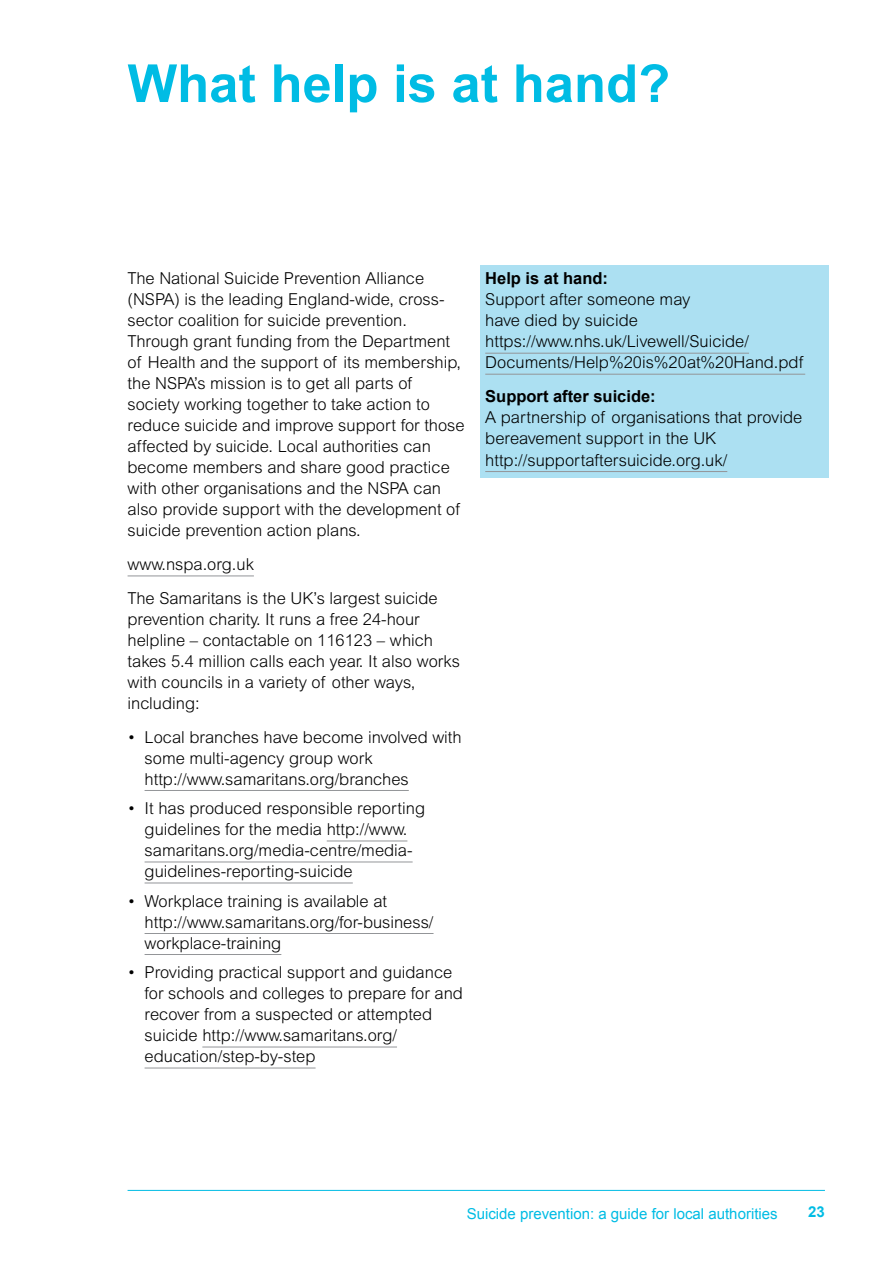
<style>
.page{position:relative;width:893px;height:1263px;background:#fff}
.page>*{position:absolute;margin:0;border:0;box-sizing:border-box;transform-origin:0 0}
.t1{font:700 52.5px "Arial";color:#00bce4}
.t2{font:300 16.5px/21px "Arial MT Std";color:#000}
.t3{font:700 16.5px "Arial";color:#000}
.t4{font:15px "Arial";color:#00bce4}
.t5{font:700 15px "Arial";color:#00bce4}
</style>
<div class="page">
<hr style="left:128px;top:1190px;width:697px;height:1px;background:#00bce4">
<div style="left:480px;top:265px;width:349px;height:213px;background:#ace0f2"></div>
<hr style="left:128px;top:575px;width:126px;height:1px;background:#939598">
<hr style="left:145px;top:790px;width:264px;height:1px;background:#939598">
<hr style="left:327px;top:841px;width:80px;height:1px;background:#939598">
<hr style="left:145px;top:862px;width:268px;height:1px;background:#939598">
<hr style="left:145px;top:883px;width:208px;height:1px;background:#939598">
<hr style="left:145px;top:933px;width:288px;height:1px;background:#939598">
<hr style="left:145px;top:954px;width:136px;height:1px;background:#939598">
<hr style="left:202px;top:1047px;width:195px;height:1px;background:#939598">
<hr style="left:145px;top:1068px;width:171px;height:1px;background:#939598">
<hr style="left:485px;top:353px;width:264px;height:1px;background:#939598">
<hr style="left:485px;top:374px;width:320px;height:1px;background:#939598">
<hr style="left:485px;top:471px;width:242px;height:1px;background:#939598">
<h1 class="t1" style="left:128px;top:49px;width:544px">What help is at hand?</h1>
<p class="t2" style="left:128px;top:268px;width:339px">The National Suicide Prevention Alliance (NSPA) is the leading England-wide, cross&shy;sector coalition for suicide prevention.<br>Through grant funding from the Department of Health and the support of its membership, the NSPA’s mission is to get all parts of society working together to take action to reduce suicide and improve support for those affected by suicide. Local authorities can become members and share good practice with other organisations and the NSPA can also provide support with the development of suicide prevention action plans.</p>
<p class="t2" style="left:128px;top:547px;width:312px;line-height:33.8px">www.nspa.org.uk<br>The Samaritans is the UK’s largest suicide</p>
<p class="t2" style="left:128px;top:608px;width:334px">prevention charity. It runs a free 24-hour helpline – contactable on 116123 – which takes 5.4 million calls each year. It also works with councils in a variety of other ways, including:</p>
<p class="t2" style="left:145px;top:726px;width:319px;text-indent:-17px">• Local branches have become involved with some multi-agency group work http://www.samaritans.org/branches</p>
<p class="t2" style="left:145px;top:798px;width:282px;text-indent:-17px">• It has produced responsible reporting guidelines for the media http://www. samaritans.org/media-centre/media&shy;guidelines-reporting-suicide</p>
<p class="t2" style="left:145px;top:890px;width:290px;text-indent:-17px">• Workplace training is available at http://www.samaritans.org/for-business/ workplace-training</p>
<p class="t2" style="left:145px;top:962px;width:320px;text-indent:-17px">• Providing practical support and guidance for schools and colleges to prepare for and recover from a suspected or attempted suicide http://www.samaritans.org/ education/step-by-step</p>
<p class="t3" style="left:485px;top:267px;width:124px">Help is at hand:</p>
<p class="t2" style="left:485px;top:289px;width:320px">Support after someone may<br>have died by suicide https://www.nhs.uk/Livewell/Suicide/<br>Documents/Help%20is%20at%20Hand.pdf</p>
<p class="t3" style="left:485px;top:385px;width:172px">Support after suicide:</p>
<p class="t2" style="left:485px;top:406px;width:318px">A partnership of organisations that provide bereavement support in the UK http://supportaftersuicide.org.uk/</p>
<p class="t4" style="left:467px;top:1203px;width:312px">Suicide prevention: a guide for local authorities</p>
<p class="t5" style="left:808px;top:1202px;width:18px">23</p>
</div>
